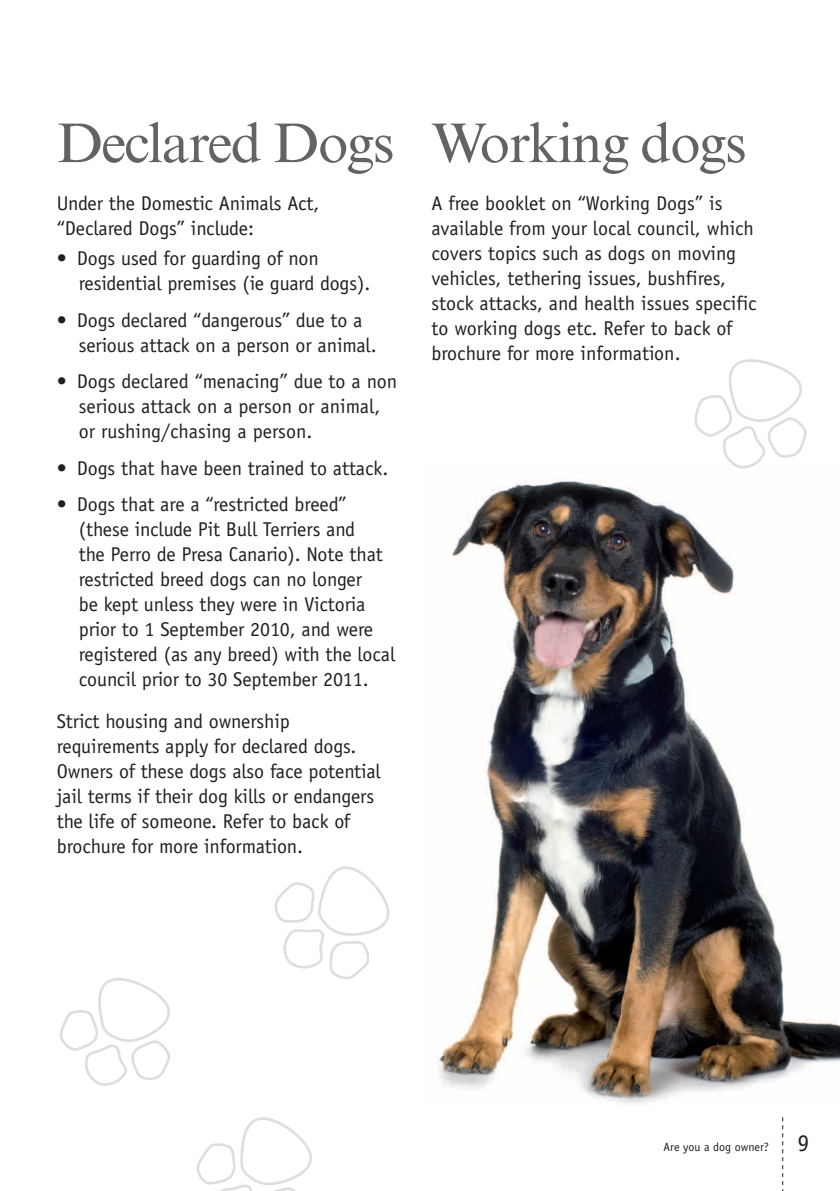
<style>
.page{position:relative;width:840px;height:1191px;background:#fff}
.page>*{position:absolute;margin:0;border:0;box-sizing:border-box;transform-origin:0 0}
.HEADING_A{font:56px "Times New Roman MT Std";letter-spacing:-.025em;color:#636366}
.Body_copy{font:20px/25px "Officina Sans Std";letter-spacing:-.005em;color:#231f20}
.last_dot{font:20px/25px "Officina Sans Std";letter-spacing:-.005em;color:#231f20}
.dots{font:20px/25px "Officina Sans Std";letter-spacing:-.005em;color:#231f20}
.before_dots{font:20px/25px "Officina Sans Std";letter-spacing:-.005em;color:#231f20}
.t1{font:12px "Officina Sans Std";color:#231f20}
.s1{font-size:24px}
</style>
<div class="page">
<img style="left:437px;top:479px;width:402px;height:625px">
<svg style="left:274px;top:866px;width:116px;height:114px"></svg>
<svg style="left:60px;top:978px;width:110px;height:108px"></svg>
<svg style="left:196px;top:1117px;width:116px;height:74px"></svg>
<svg style="left:694px;top:359px;width:113px;height:110px"></svg>
<p class="HEADING_A" style="left:57px;top:111px;width:339px">Declared Dogs</p>
<p class="before_dots" style="left:57px;top:190px;width:264px">Under the Domestic Animals Act, “Declared Dogs” include:</p>
<p class="dots" style="left:79px;top:246px;width:293px;text-indent:-22px">• Dogs used for guarding of non residential premises (ie guard dogs).</p>
<p class="dots" style="left:79px;top:307px;width:299px;text-indent:-22px">• Dogs declared “dangerous” due to a serious attack on a person or animal.</p>
<p class="dots" style="left:79px;top:369px;width:320px;text-indent:-22px">• Dogs declared “menacing” due to a non serious attack on a person or animal, or rushing/chasing a person.</p>
<p class="dots" style="left:57px;top:455px;width:333px">• Dogs that have been trained to attack.</p>
<p class="last_dot" style="left:79px;top:492px;width:318px;text-indent:-22px">• Dogs that are a “restricted breed” (these include Pit Bull Terriers and<br>the Perro de Presa Canario). Note that restricted breed dogs can no longer<br>be kept unless they were in Victoria prior to 1 September 2010, and were registered (as any breed) with the local council prior to 30 September 2011.</p>
<p class="Body_copy" style="left:57px;top:709px;width:325px">Strict housing and ownership requirements apply for declared dogs.<br>Owners of these dogs also face potential jail terms if their dog kills or endangers the life of someone. Refer to back of brochure for more information.</p>
<p class="HEADING_A" style="left:431px;top:111px;width:316px">Working dogs</p>
<p class="Body_copy" style="left:431px;top:190px;width:326px">A free booklet on “Working Dogs” is available from your local council, which covers topics such as dogs on moving vehicles, tethering issues, bushfires, stock attacks, and health issues specific to working dogs etc. Refer to back of brochure for more information.</p>
<p class="t1" style="left:663px;top:1139px;width:147px">Are you a dog owner? <span class="s1">9</span></p>
</div>
